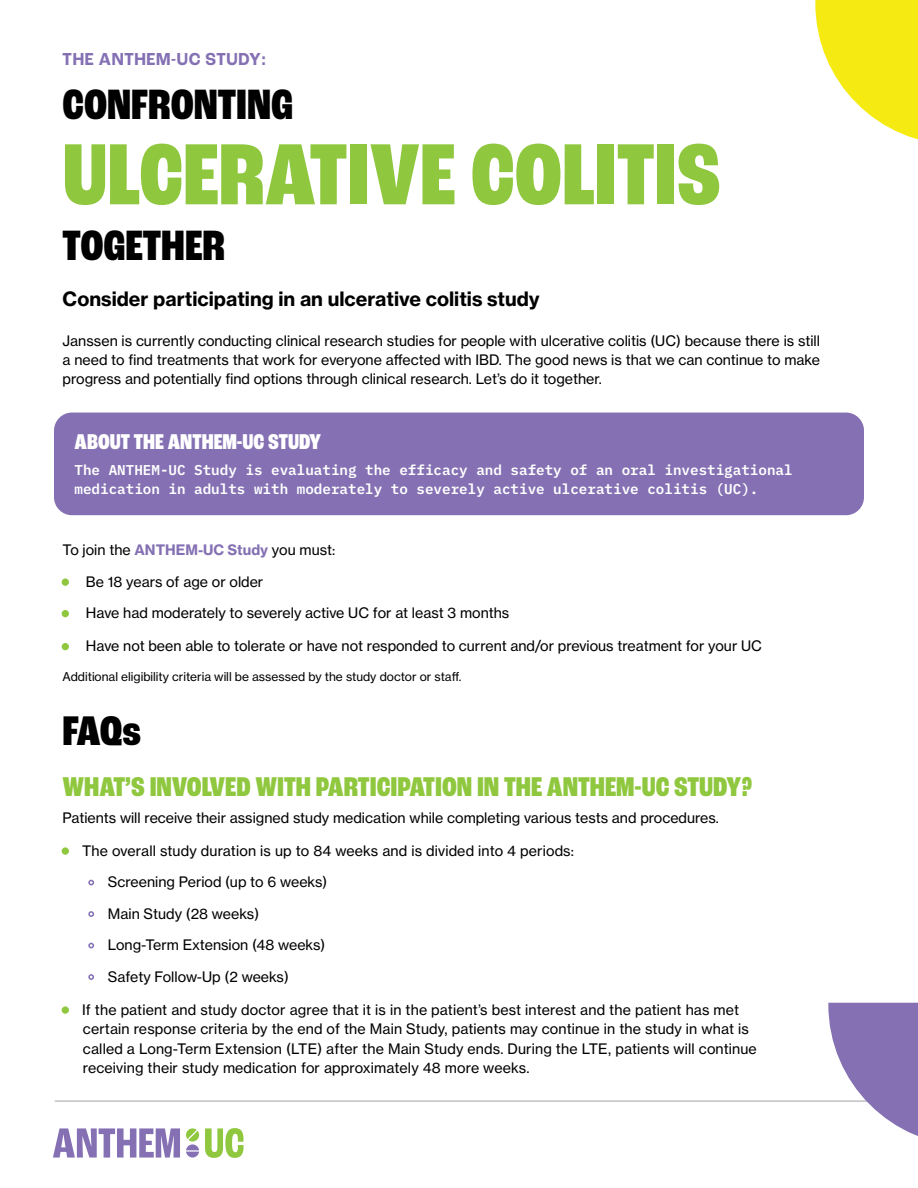
<style>
.page{position:relative;width:918px;height:1188px;background:#fff}
.page>*{position:absolute;margin:0;border:0;box-sizing:border-box;transform-origin:0 0}
.t1{font:800 condensed 91.2px "Roc Grotesk";color:#8fc73e}
.t2{font:800 condensed 44.55px "Roc Grotesk";color:#000}
.t3{font:800 condensed 43.5px "Roc Grotesk";color:#000}
.t4{font:800 condensed 28.5px "Roc Grotesk";color:#8fc73e}
.t5{font:800 condensed 22.5px "Roc Grotesk";color:#fff}
.t6{font:19.5px "N Haas Grotesk TX Pro 75 Bd";color:#000}
.t7{font:700 18.3px "Roc Grotesk";letter-spacing:.04em;color:#8470b3;scale:.9 1}
.t8{font:14.25px/19.5px "N Haas Grotesk TX Pro 55 Rg";color:#000}
.t9{font:600 14.25px/19.5px "IBM Plex Mono";color:#fff}
.t10{font:12px "N Haas Grotesk TX Pro 55 Rg";color:#000}
.s1{font-family:"N Haas Grotesk TX Pro 75 Bd";color:#8470b3}
.s2{font-family:"N Haas Grotesk DS Pro 75 Bd";color:#8fc73e}
.s3{font-family:"N Haas Grotesk DS Pro 75 Bd";color:#8470b3}
</style>
<div class="page">
<hr style="left:55px;top:1100px;width:825px;height:2px;background:#b6b8ba">
<svg style="left:815px;top:0;width:103px;height:140px"></svg>
<div style="left:54px;top:413px;width:810px;height:102px;background:#8470b3;border-radius:18px"></div>
<svg style="left:828px;top:1003px;width:90px;height:133px"></svg>
<svg style="left:53px;top:1128px;width:127px;height:30px"></svg>
<svg style="left:205px;top:1128px;width:39px;height:30px"></svg>
<svg style="left:186px;top:1128px;width:13px;height:30px"></svg>
<p class="t7" style="left:63px;top:47px;width:228px">THE ANTHEM-UC STUDY:</p>
<h2 class="t2" style="left:63px;top:78px;width:232px">CONFRONTING</h2>
<h1 class="t1" style="left:63px;top:120px;width:660px">ULCERATIVE COLITIS</h1>
<h2 class="t2" style="left:63px;top:219px;width:164px">TOGETHER</h2>
<h3 class="t6" style="left:63px;top:287px;width:479px">Consider participating in an ulcerative colitis study</h3>
<p class="t8" style="left:63px;top:331px;width:759px;text-align:justify">Janssen is currently conducting clinical research studies for people with ulcerative colitis (UC) because there is still a need to find treatments that work for everyone affected with IBD. The good news is that we can continue to make progress and potentially find options through clinical research. Let’s do it together.</p>
<h3 class="t5" style="left:75px;top:428px;width:248px">ABOUT THE ANTHEM-UC STUDY</h3>
<p class="t9" style="left:75px;top:459px;width:720px">The ANTHEM-UC Study is evaluating the efficacy and safety of an oral investigational medication in adults with moderately to severely active ulcerative colitis (UC).</p>
<p class="t8" style="left:63px;top:540px;width:274px">To join the <span class="s1">ANTHEM-UC Study</span> you must:</p>
<p class="t8" style="left:63px;top:572px;width:202px"><span class="s2">•</span> Be 18 years of age or older</p>
<p class="t8" style="left:63px;top:603px;width:448px"><span class="s2">•</span> Have had moderately to severely active UC for at least 3 months</p>
<p class="t8" style="left:63px;top:636px;width:701px"><span class="s2">•</span> Have not been able to tolerate or have not responded to current and/or previous treatment for your UC</p>
<p class="t10" style="left:63px;top:669px;width:400px">Additional eligibility criteria will be assessed by the study doctor or staff.</p>
<h3 class="t3" style="left:63px;top:705px;width:80px">FAQs</h3>
<h3 class="t4" style="left:63px;top:770px;width:691px">WHAT’S INVOLVED WITH PARTICIPATION IN THE ANTHEM-UC STUDY?</h3>
<p class="t8" style="left:63px;top:808px;width:658px">Patients will receive their assigned study medication while completing various tests and procedures.</p>
<p class="t8" style="left:63px;top:841px;width:513px"><span class="s2">•</span> The overall study duration is up to 84 weeks and is divided into 4 periods:</p>
<p class="t8" style="left:89px;top:872px;width:240px"><span class="s3">•</span> Screening Period (up to 6 weeks)</p>
<p class="t8" style="left:89px;top:904px;width:172px"><span class="s3">•</span> Main Study (28 weeks)</p>
<p class="t8" style="left:89px;top:935px;width:238px"><span class="s3">•</span> Long-Term Extension (48 weeks)</p>
<p class="t8" style="left:89px;top:967px;width:202px"><span class="s3">•</span> Safety Follow-Up (2 weeks)</p>
<p class="t8" style="left:83px;top:1000px;width:675px;text-indent:-20px"><span class="s2">•</span> If the patient and study doctor agree that it is in the patient’s best interest and the patient has met certain response criteria by the end of the Main Study, patients may continue in the study in what is called a Long-Term Extension (LTE) after the Main Study ends. During the LTE, patients will continue receiving their study medication for approximately 48 more weeks.</p>
</div>
